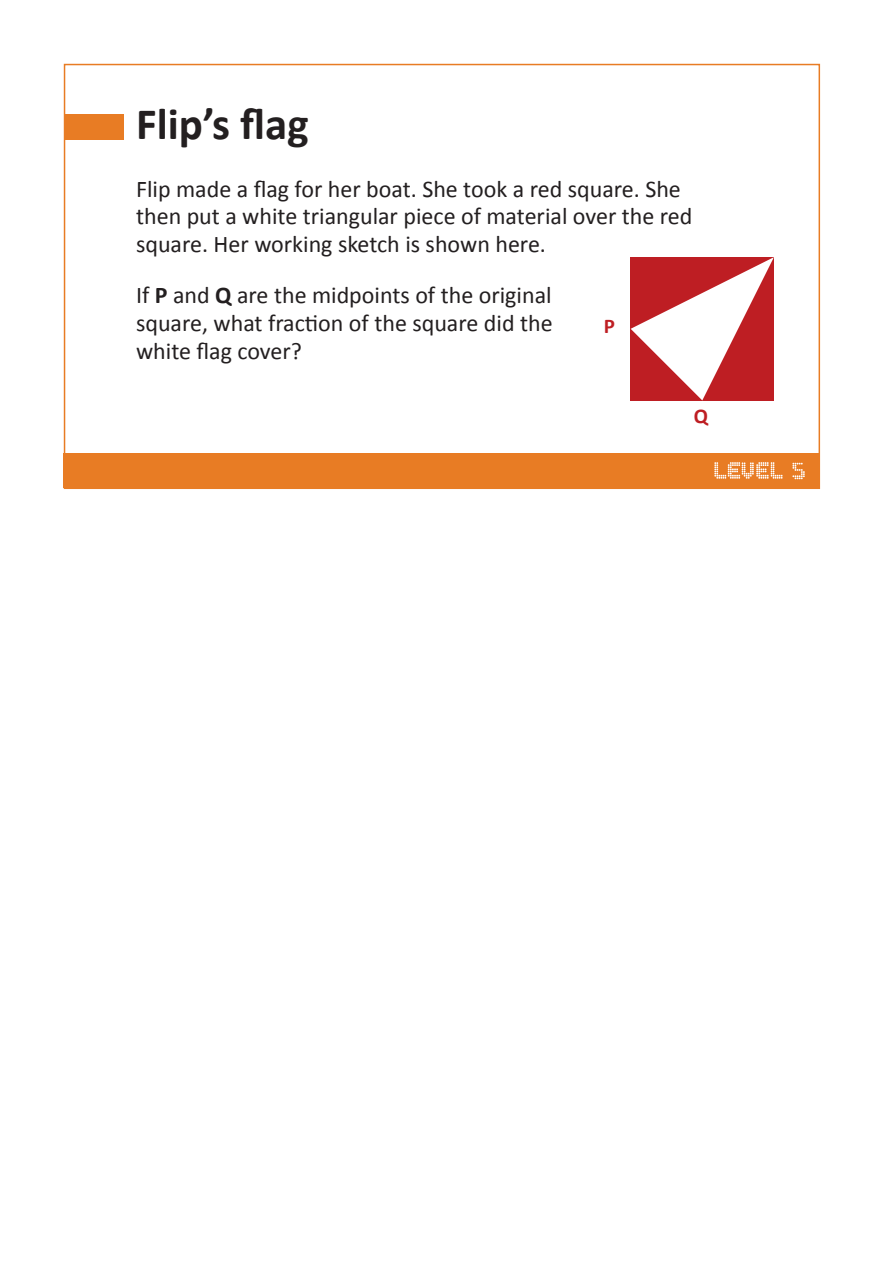
<style>
.page{position:relative;width:893px;height:1263px;background:#fff}
.page>*{position:absolute;margin:0;border:0;box-sizing:border-box;transform-origin:0 0}
.t1{font:700 45px "Calibri";color:#231f20}
.t2{font:24px/27.8px "Calibri";color:#231f20}
.t3{font:700 21px "Calibri";color:#be1e23}
.s1{font-weight:700}
</style>
<div class="page">
<div style="left:64px;top:114px;width:59px;height:26px;background:#e87c24"></div>
<div style="left:64px;top:453px;width:756px;height:34px;background:#e87c24"></div>
<svg style="left:714px;top:462px;width:69px;height:17px"></svg>
<svg style="left:792px;top:463px;width:13px;height:16px"></svg>
<svg style="left:631px;top:257px;width:143px;height:143px"></svg>
<p class="t1" style="left:136px;top:96px;width:174px">Flip’s flag</p>
<p class="t2" style="left:136px;top:175px;width:558px">Flip made a flag for her boat. She took a red square. She then put a white triangular piece of material over the red square. Her working sketch is shown here.</p>
<p class="t2" style="left:136px;top:281px;width:418px;text-align:justify">If <span class="s1">P</span> and <span class="s1">Q</span> are the midpoints of the original square, what fraction of the square did the white flag cover?</p>
<p class="t3" style="left:604px;top:312px;width:13px">P</p>
<p class="t3" style="left:694px;top:403px;width:16px">Q</p>
</div>
